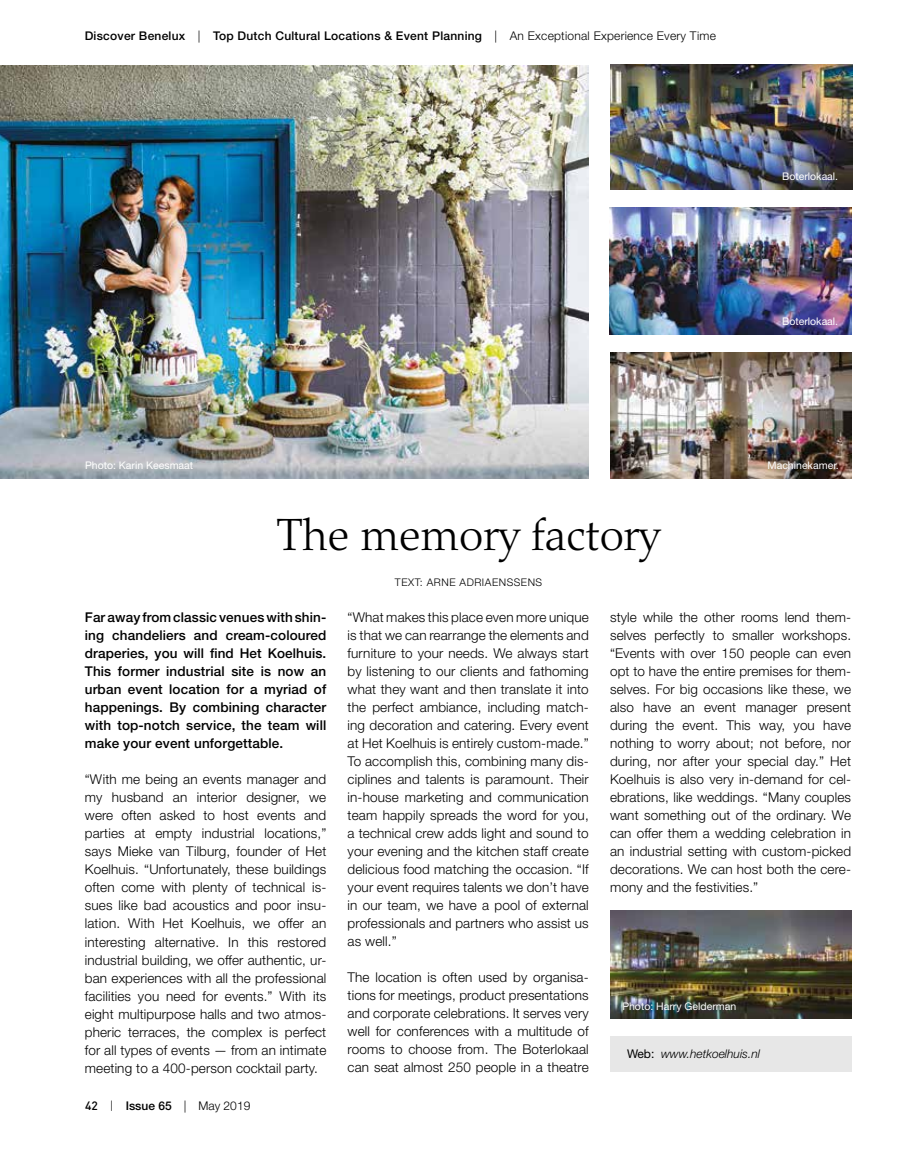
<style>
.page{position:relative;width:915px;height:1149px;background:#fff}
.page>*{position:absolute;margin:0;border:0;box-sizing:border-box;transform-origin:0 0}
.t1{font:300 45px "Palatino LT";color:#000}
.t2{font:300 13.5px/18px "Helvetica Neue LT";letter-spacing:.01em;color:#000;text-align:justify}
.t3{font:500 13.5px/18px "Helvetica Neue LT";letter-spacing:.01em;color:#000;text-align:justify}
.t4{font:500 12px "Helvetica Neue CE";letter-spacing:.02em;color:#000}
.t5{font:italic 300 12px "Helvetica Neue LT";color:#000}
.t6{font:300 12px "Helvetica Neue CE";color:#000}
.t7{font:10.5px "Helvetica Neue LT";color:#fff}
.t8{font:300 10.5px "Helvetica Neue LT";letter-spacing:.05em;color:#000}
.s1{font-weight:300}
.s2{font-family:"DIN";font-weight:500}
.s3{font-family:"DIN"}
.s4{font-weight:500}
.s5{font-weight:400;font-style:normal}
</style>
<div class="page">
<div style="left:609px;top:1036px;width:242px;height:35px;background:#e3e3e3"></div>
<img style="left:0;top:65px;width:588px;height:413px">
<img style="left:610px;top:64px;width:241px;height:126px">
<img style="left:609px;top:208px;width:242px;height:126px">
<img style="left:610px;top:910px;width:241px;height:108px">
<img style="left:610px;top:352px;width:240px;height:126px">
<p class="t4" style="left:85px;top:28px;width:632px">Discover Benelux <span class="s1">|</span> Top Dutch Cultural Locations &amp; Event Planning <span class="s1">| An Exceptional Experience Every Time</span></p>
<p class="t7" style="left:781px;top:170px;width:57px">Boterlokaal.</p>
<p class="t7" style="left:85px;top:459px;width:110px">Photo: Karin Keesmaat</p>
<h1 class="t1" style="left:277px;top:508px;width:385px">The memory factory</h1>
<p class="t8" style="left:395px;top:576px;width:149px">TEXT: ARNE ADRIAENSSENS</p>
<p class="t7" style="left:781px;top:315px;width:57px">Boterlokaal.</p>
<p class="t7" style="left:767px;top:459px;width:73px">Machinekamer.</p>
<p class="t3" style="left:85px;top:608px;width:243px">Far away from classic venues with shin&shy;ing chandeliers and cream-coloured draperies, you will find Het Koelhuis.<br>This former industrial site is now an urban event location for a myriad of happenings. By combining character with top-notch service, the team will make your event unforgettable.</p>
<p class="t2" style="left:85px;top:770px;width:243px">“With me being an events manager and my husband an interior designer, we were often asked to host events and parties at empty industrial locations,” says Mieke van Tilburg, founder of Het Koelhuis. “Unfortunately, these buildings often come with plenty of technical is&shy;sues like bad acoustics and poor insu&shy;lation. With Het Koelhuis, we offer an interesting alternative. In this restored industrial building, we offer authentic, ur&shy;ban experiences with all the professional facilities you need for events.” With its eight multipurpose halls and two atmos&shy;pheric terraces, the complex is perfect for all types of events — from an intimate meeting to a 400-person cocktail party.</p>
<p class="t6" style="left:85px;top:1097px;width:167px"><span class="s2">42</span> <span class="s3">|</span> <span class="s4">Issue 65</span> | May 2019</p>
<p class="t2" style="left:347px;top:608px;width:242px">“What makes this place even more unique is that we can rearrange the elements and furniture to your needs. We always start by listening to our clients and fathoming what they want and then translate it into the perfect ambiance, including match&shy;ing decoration and catering. Every event at Het Koelhuis is entirely custom-made.” To accomplish this, combining many dis&shy;ciplines and talents is paramount. Their in-house marketing and communication team happily spreads the word for you, a technical crew adds light and sound to your evening and the kitchen staff create delicious food matching the occasion. “If your event requires talents we don’t have in our team, we have a pool of external professionals and partners who assist us as well.”</p>
<p class="t2" style="left:347px;top:968px;width:242px">The location is often used by organisa&shy;tions for meetings, product presentations and corporate celebrations. It serves very well for conferences with a multitude of rooms to choose from. The Boterlokaal can seat almost 250 people in a theatre</p>
<p class="t2" style="left:609px;top:608px;width:242px">style while the other rooms lend them&shy;selves perfectly to smaller workshops. “Events with over 150 people can even opt to have the entire premises for them&shy;selves. For big occasions like these, we also have an event manager present during the event. This way, you have nothing to worry about; not before, nor during, nor after your special day.” Het Koelhuis is also very in-demand for cel&shy;ebrations, like weddings. “Many couples want something out of the ordinary. We can offer them a wedding celebration in an industrial setting with custom-picked decorations. We can host both the cere&shy;mony and the festivities.”</p>
<p class="t7" style="left:622px;top:999px;width:115px">Photo: Harry Gelderman</p>
<p class="t5" style="left:626px;top:1046px;width:134px"><span class="s5">Web:</span> www.hetkoelhuis.nl</p>
</div>
